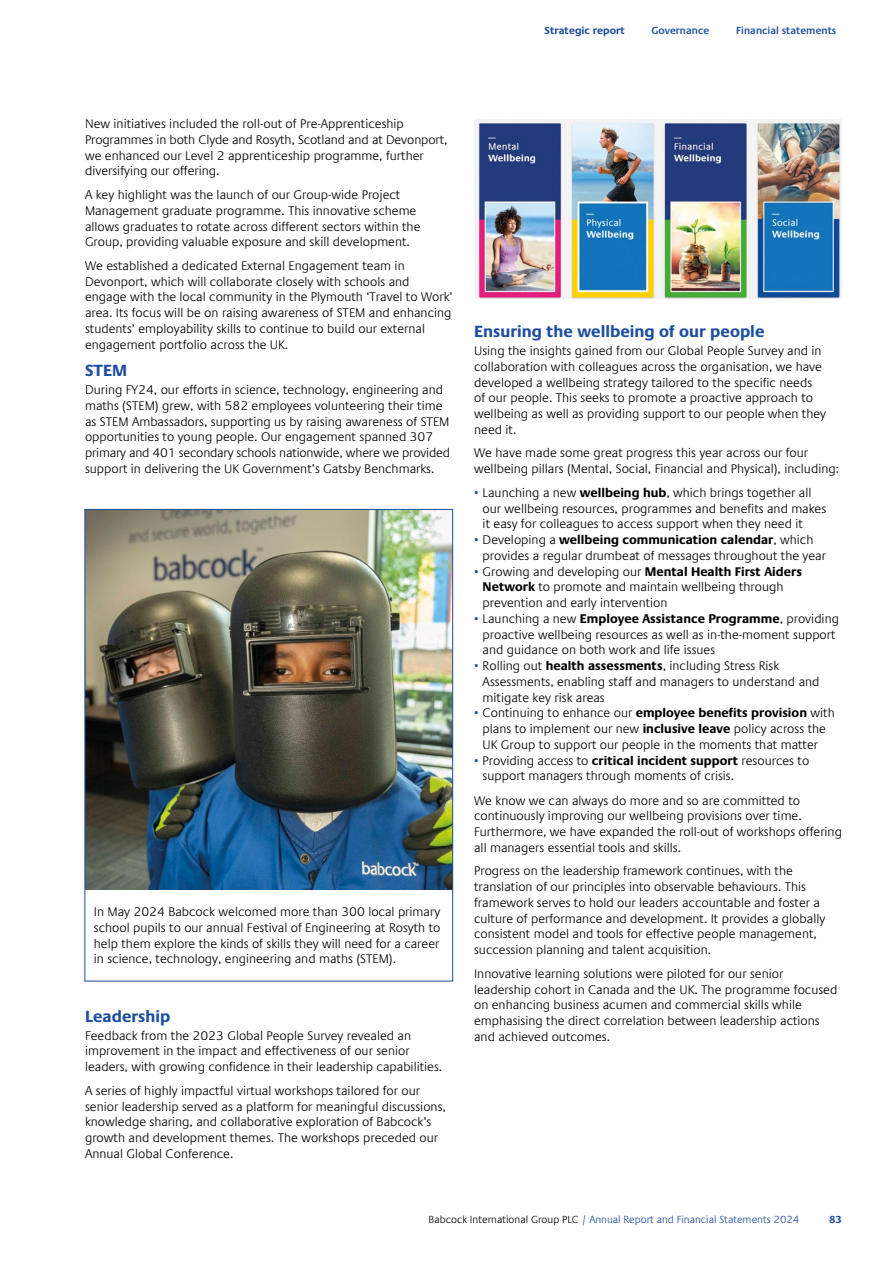
<style>
.page{position:relative;width:893px;height:1263px;background:#fff}
.page>*{position:absolute;margin:0;border:0;box-sizing:border-box;transform-origin:0 0}
.t1{font:700 16.5px "Praxis Com";color:#1e4e9d}
.t2{font:300 12.75px/15.8px "Praxis Com";color:#000}
.t3{font:300 10.5px "Praxis Com";color:#1e4e9d}
.t4{font:600 10.5px "Praxis Com";color:#1e4e9d}
.t5{font:700 10.5px "Praxis Com";color:#1e4e9d}
.s1{color:#1e4e9d}
.s2{font-weight:700}
.s3{color:#000}
</style>
<div class="page">
<img style="left:474px;top:119px;width:368px;height:180px">
<img style="left:87px;top:511px;width:364px;height:379px">
<p class="t5" style="left:545px;top:24px;width:82px">Strategic report</p>
<p class="t4" style="left:651px;top:24px;width:59px">Governance</p>
<p class="t4" style="left:736px;top:24px;width:102px">Financial statements</p>
<p class="t2" style="left:85px;top:116px;width:364px">New initiatives included the roll-out of Pre-Apprenticeship Programmes in both Clyde and Rosyth, Scotland and at Devonport, we enhanced our Level 2 apprenticeship programme, further diversifying our offering.</p>
<p class="t2" style="left:85px;top:187px;width:337px">A key highlight was the launch of our Group-wide Project Management graduate programme. This innovative scheme allows graduates to rotate across different sectors within the Group, providing valuable exposure and skill development.</p>
<p class="t2" style="left:85px;top:258px;width:369px">We established a dedicated External Engagement team in Devonport, which will collaborate closely with schools and engage with the local community in the Plymouth ‘Travel to Work’ area. Its focus will be on raising awareness of STEM and enhancing students’ employability skills to continue to build our external engagement portfolio across the UK.</p>
<p class="t1" style="left:85px;top:361px;width:44px">STEM</p>
<p class="t2" style="left:85px;top:382px;width:367px">During FY24, our efforts in science, technology, engineering and maths (STEM) grew, with 582 employees volunteering their time as STEM Ambassadors, supporting us by raising awareness of STEM opportunities to young people. Our engagement spanned 307 primary and 401 secondary schools nationwide, where we provided support in delivering the UK Government’s Gatsby Benchmarks.</p>
<p class="t2" style="left:94px;top:904px;width:348px;text-align:justify">In May 2024 Babcock welcomed more than 300 local primary school pupils to our annual Festival of Engineering at Rosyth to help them explore the kinds of skills they will need for a career in science, technology, engineering and maths (STEM).</p>
<p class="t1" style="left:85px;top:1006px;width:87px">Leadership</p>
<p class="t2" style="left:85px;top:1028px;width:359px">Feedback from the 2023 Global People Survey revealed an improvement in the impact and effectiveness of our senior leaders, with growing confidence in their leadership capabilities.</p>
<p class="t2" style="left:85px;top:1083px;width:362px">A series of highly impactful virtual workshops tailored for our senior leadership served as a platform for meaningful discussions, knowledge sharing, and collaborative exploration of Babcock’s growth and development themes. The workshops preceded our Annual Global Conference.</p>
<p class="t1" style="left:474px;top:322px;width:292px">Ensuring the wellbeing of our people</p>
<p class="t2" style="left:474px;top:343px;width:354px">Using the insights gained from our Global People Survey and in collaboration with colleagues across the organisation, we have developed a wellbeing strategy tailored to the specific needs of our people. This seeks to promote a proactive approach to wellbeing as well as providing support to our people when they need it.</p>
<p class="t2" style="left:474px;top:445px;width:366px">We have made some great progress this year across our four wellbeing pillars (Mental, Social, Financial and Physical), including:</p>
<p class="t2" style="left:483px;top:485px;width:345px;text-indent:-9px"><span class="s1">•</span> Launching a new <span class="s2">wellbeing hub</span>, which brings together all our wellbeing resources, programmes and benefits and makes it easy for colleagues to access support when they need it</p>
<p class="t2" style="left:483px;top:532px;width:345px;text-indent:-9px"><span class="s1">•</span> Developing a <span class="s2">wellbeing communication calendar</span>, which provides a regular drumbeat of messages throughout the year</p>
<p class="t2" style="left:483px;top:563px;width:321px;text-indent:-9px"><span class="s1">•</span> Growing and developing our <span class="s2">Mental Health First Aiders<br>Network</span> to promote and maintain wellbeing through prevention and early intervention</p>
<p class="t2" style="left:483px;top:611px;width:358px;text-indent:-9px"><span class="s1">•</span> Launching a new <span class="s2">Employee Assistance Programme</span>, providing proactive wellbeing resources as well as in-the-moment support and guidance on both work and life issues</p>
<p class="t2" style="left:483px;top:658px;width:338px;text-indent:-9px"><span class="s1">•</span> Rolling out <span class="s2">health assessments</span>, including Stress Risk<br>Assessments, enabling staff and managers to understand and mitigate key risk areas</p>
<p class="t2" style="left:483px;top:705px;width:354px;text-indent:-9px"><span class="s1">•</span> Continuing to enhance our <span class="s2">employee benefits provision</span> with plans to implement our new <span class="s2">inclusive leave</span> policy across the<br>UK Group to support our people in the moments that matter</p>
<p class="t2" style="left:483px;top:752px;width:328px;text-indent:-9px"><span class="s1">•</span> Providing access to <span class="s2">critical incident support</span> resources to support managers through moments of crisis.</p>
<p class="t2" style="left:474px;top:792px;width:369px">We know we can always do more and so are committed to continuously improving our wellbeing provisions over time.<br>Furthermore, we have expanded the roll-out of workshops offering all managers essential tools and skills.</p>
<p class="t2" style="left:474px;top:863px;width:353px">Progress on the leadership framework continues, with the translation of our principles into observable behaviours. This framework serves to hold our leaders accountable and foster a culture of performance and development. It provides a globally consistent model and tools for effective people management, succession planning and talent acquisition.</p>
<p class="t2" style="left:474px;top:966px;width:365px">Innovative learning solutions were piloted for our senior leadership cohort in Canada and the UK. The programme focused on enhancing business acumen and commercial skills while emphasising the direct correlation between leadership actions and achieved outcomes.</p>
<p class="t3" style="left:429px;top:1214px;width:372px"><span class="s3">Babcock International Group PLC</span> / Annual Report and Financial Statements 2024</p>
<p class="t5" style="left:829px;top:1213px;width:14px">83</p>
</div>
